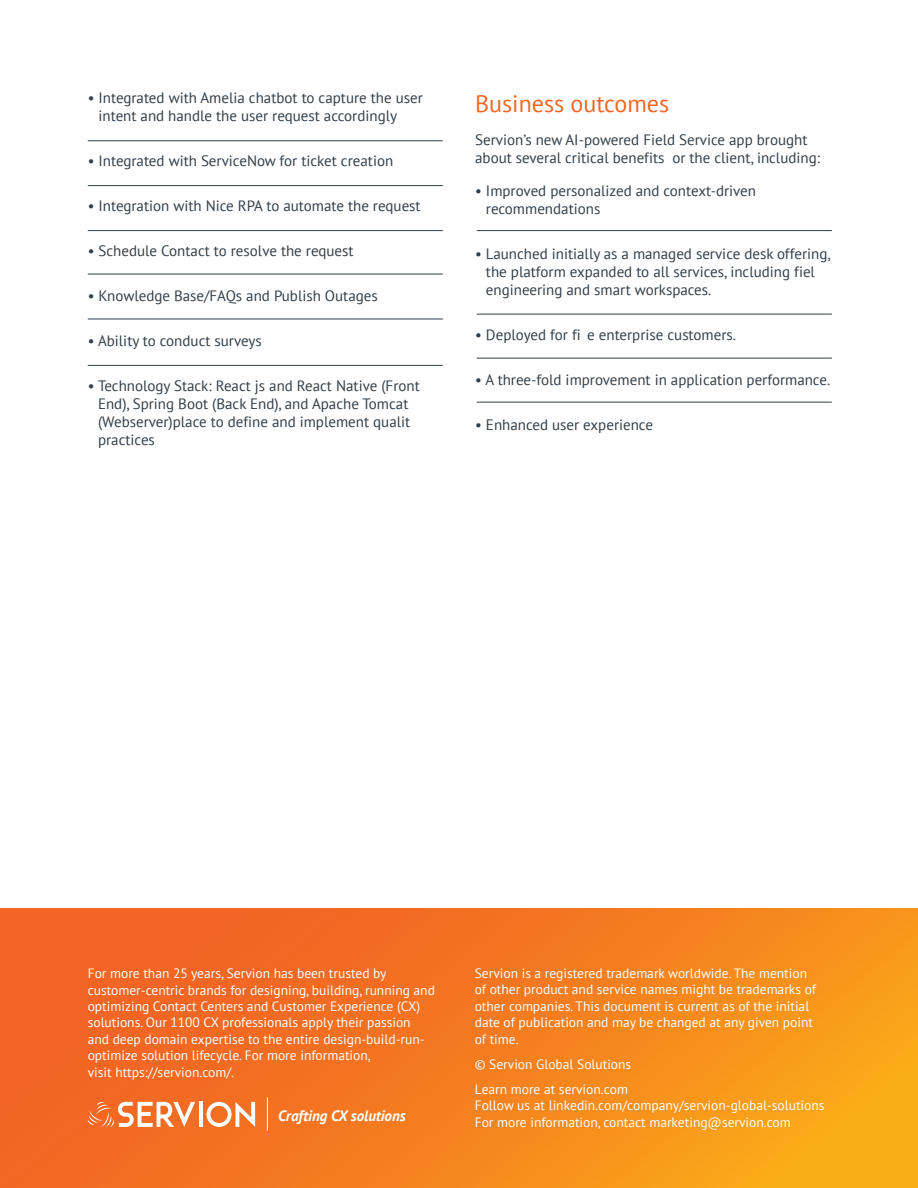
<style>
.page{position:relative;width:918px;height:1188px;background:#fff}
.page>*{position:absolute;margin:0;border:0;box-sizing:border-box;transform-origin:0 0}
.Body_Copy{font:24px "PT Sans";color:#f26524}
.Body_Copy-2{font:15px/18px "PT Sans";color:#323d47}
.t1{font:italic 700 15px "PT Sans";color:#fff}
.t2{font:13.5px/16.5px "PT Sans";color:#fff}
.t3{font:13.5px "PT Sans";color:#fff}
</style>
<div class="page">
<svg style="left:0;top:909px;width:918px;height:279px;background:#f57e1f"></svg>
<hr style="left:88px;top:319px;width:355px;height:1px;background:#323d47">
<hr style="left:88px;top:274px;width:355px;height:1px;background:#323d47">
<hr style="left:88px;top:230px;width:355px;height:1px;background:#323d47">
<hr style="left:88px;top:185px;width:355px;height:1px;background:#323d47">
<hr style="left:88px;top:140px;width:355px;height:1px;background:#323d47">
<hr style="left:88px;top:365px;width:355px;height:1px;background:#323d47">
<hr style="left:477px;top:230px;width:355px;height:1px;background:#323d47">
<hr style="left:477px;top:314px;width:355px;height:1px;background:#323d47">
<hr style="left:477px;top:358px;width:355px;height:1px;background:#323d47">
<hr style="left:477px;top:402px;width:355px;height:1px;background:#323d47">
<svg style="left:207px;top:1102px;width:48px;height:25px"></svg>
<hr style="left:199px;top:1102px;width:4px;height:25px;background:#fff">
<svg style="left:88px;top:1102px;width:107px;height:25px"></svg>
<hr style="left:267px;top:1097px;width:1px;height:34px;background:#fff">
<p class="Body_Copy-2" style="left:99px;top:88px;width:326px;text-indent:-11px">• Integrated with Amelia chatbot to capture the user intent and handle the user request accordingly</p>
<p class="Body_Copy-2" style="left:88px;top:151px;width:307px">• Integrated with ServiceNow for ticket creation</p>
<p class="Body_Copy-2" style="left:88px;top:196px;width:334px">• Integration with Nice RPA to automate the request</p>
<p class="Body_Copy-2" style="left:88px;top:241px;width:267px">• Schedule Contact to resolve the request</p>
<p class="Body_Copy-2" style="left:88px;top:286px;width:292px">• Knowledge Base/FAQs and Publish Outages</p>
<p class="Body_Copy-2" style="left:88px;top:331px;width:175px">• Ability to conduct surveys</p>
<p class="Body_Copy-2" style="left:98px;top:376px;width:323px;text-indent:-10px">• Technology Stack: React js and React Native (Front End), Spring Boot (Back End), and Apache Tomcat (Webserver)place to define and implement qualit practices</p>
<p class="Body_Copy" style="left:475px;top:88px;width:196px">Business outcomes</p>
<p class="Body_Copy-2" style="left:475px;top:131px;width:346px">Servion’s new AI-powered Field Service app brought about several critical benefits or the client, including:</p>
<p class="Body_Copy-2" style="left:486px;top:182px;width:272px;text-indent:-11px">• Improved personalized and context-driven recommendations</p>
<p class="Body_Copy-2" style="left:486px;top:245px;width:346px;text-indent:-11px">• Launched initially as a managed service desk offering, the platform expanded to all services, including fiel engineering and smart workspaces.</p>
<p class="Body_Copy-2" style="left:475px;top:326px;width:262px">• Deployed for fi e enterprise customers.</p>
<p class="Body_Copy-2" style="left:475px;top:371px;width:357px">• A three-fold improvement in application performance.</p>
<p class="Body_Copy-2" style="left:475px;top:416px;width:179px">• Enhanced user experience</p>
<p class="t2" style="left:88px;top:965px;width:349px">For more than 25 years, Servion has been trusted by customer-centric brands for designing, building, running and optimizing Contact Centers and Customer Experience (CX)</p>
<p class="t3" style="left:88px;top:1014px;width:324px">solutions. Our 1100 CX professionals apply their passion</p>
<p class="t2" style="left:88px;top:1031px;width:338px">and deep domain expertise to the entire design-build-run&shy;optimize solution lifecycle. For more information,<br>visit https://servion.com/.</p>
<p class="t1" style="left:278px;top:1106px;width:129px">Crafting CX solutions</p>
<p class="t2" style="left:475px;top:964px;width:343px">Servion is a registered trademark worldwide. The mention of other product and service names might be trademarks of other companies. This document is current as of the initial date of publication and may be changed at any given point of time.</p>
<p class="t2" style="left:475px;top:1052px;width:158px;line-height:24.8px">© Servion Global Solutions<br>Learn more at servion.com</p>
<p class="t2" style="left:475px;top:1097px;width:351px">Follow us at linkedin.com/company/servion-global-solutions<br>For more information, contact marketing@servion.com</p>
</div>
